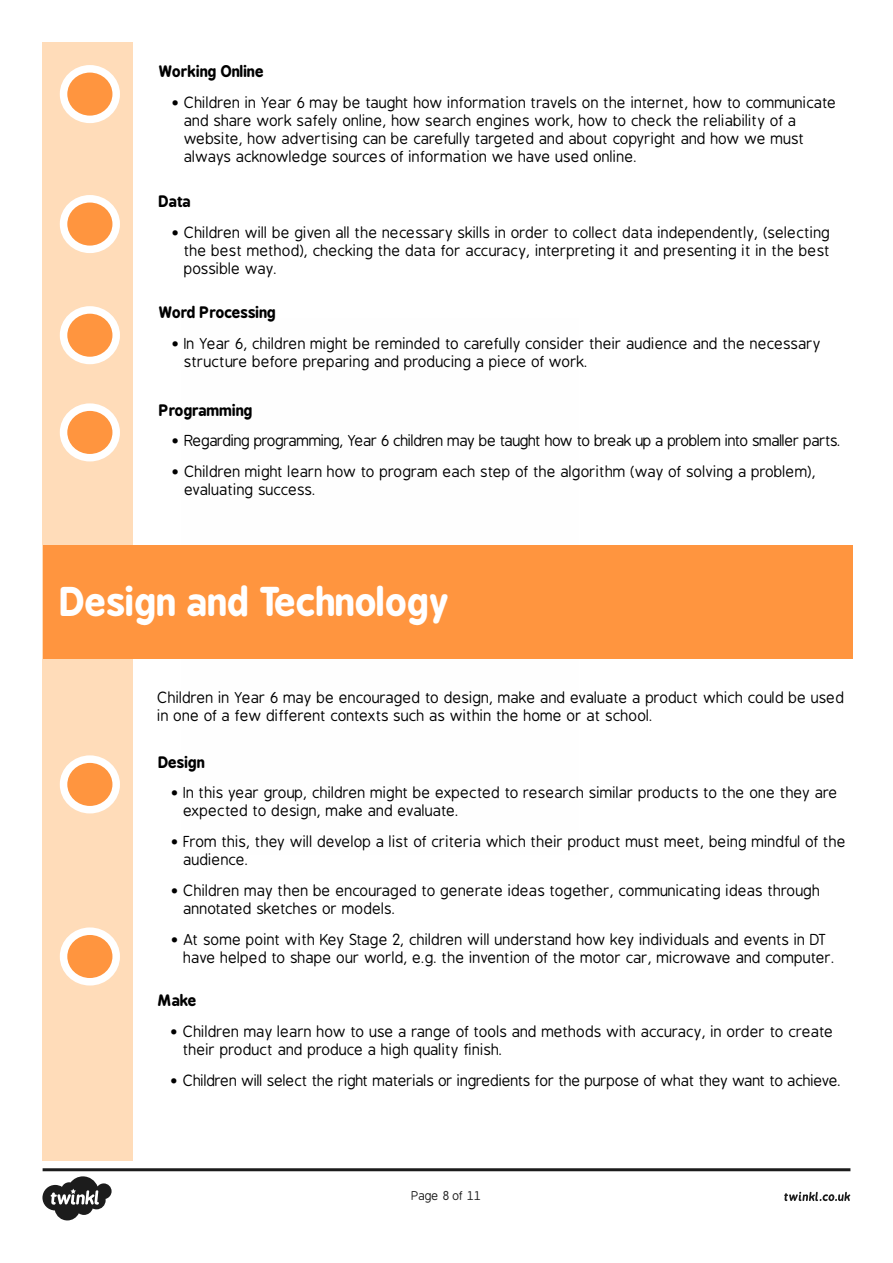
<style>
.page{position:relative;width:893px;height:1263px;background:#fff}
.page>*{position:absolute;margin:0;border:0;box-sizing:border-box;transform-origin:0 0}
.t1{font:700 37.5px "B Preplay";color:#fff}
.t2{font:15px/18px "B Preplay";color:#000}
.t3{font:15px "B Preplay";letter-spacing:-.02em;color:#000}
.t4{font:15px "B Preplay";letter-spacing:-.03em;color:#000}
.t5{font:700 15px "B Preplay";color:#000}
.t6{font:12px "B Preplay";letter-spacing:-.025em;color:#1c1c1c}
</style>
<div class="page">
<div style="left:181px;top:319px;width:398px;height:536px;background:#fbfbfb"></div>
<svg style="left:42px;top:1168px;width:808px;height:52px"></svg>
<div style="left:43px;top:43px;width:90px;height:1118px;background:#ffdcb9"></div>
<div style="left:64px;top:69px;width:52px;height:50px;background:#ff953f;border-radius:50%"></div>
<div style="left:60px;top:65px;width:60px;height:58px;border:8px solid #fff;border-radius:50%"></div>
<div style="left:64px;top:199px;width:52px;height:50px;background:#ff953f;border-radius:50%"></div>
<div style="left:60px;top:195px;width:60px;height:58px;border:8px solid #fff;border-radius:50%"></div>
<div style="left:64px;top:310px;width:52px;height:50px;background:#ff953f;border-radius:50%"></div>
<div style="left:60px;top:306px;width:60px;height:58px;border:8px solid #fff;border-radius:50%"></div>
<div style="left:64px;top:407px;width:52px;height:51px;background:#ff953f;border-radius:50%"></div>
<div style="left:60px;top:403px;width:60px;height:58px;border:8px solid #fff;border-radius:50%"></div>
<div style="left:43px;top:545px;width:809px;height:114px;background:#ff953f"></div>
<div style="left:64px;top:759px;width:52px;height:51px;background:#ff953f;border-radius:50%"></div>
<div style="left:60px;top:755px;width:60px;height:58px;border:8px solid #fff;border-radius:50%"></div>
<div style="left:64px;top:931px;width:52px;height:51px;background:#ff953f;border-radius:50%"></div>
<div style="left:60px;top:927px;width:60px;height:58px;border:8px solid #fff;border-radius:50%"></div>
<p class="t5" style="left:159px;top:63px;width:106px">Working Online</p>
<p class="t2" style="left:184px;top:94px;width:654px;text-indent:-13px">• Children in Year 6 may be taught how information travels on the internet, how to communicate and share work safely online, how search engines work, how to check the reliability of a website, how advertising can be carefully targeted and about copyright and how we must always acknowledge sources of information we have used online.</p>
<p class="t5" style="left:159px;top:193px;width:33px">Data</p>
<p class="t2" style="left:184px;top:224px;width:648px;text-align:justify;text-indent:-13px">• Children will be given all the necessary skills in order to collect data independently, (selecting the best method), checking the data for accuracy, interpreting it and presenting it in the best possible way.</p>
<p class="t5" style="left:159px;top:304px;width:119px">Word Processing</p>
<p class="t2" style="left:184px;top:335px;width:638px;text-indent:-13px">• In Year 6, children might be reminded to carefully consider their audience and the necessary structure before preparing and producing a piece of work.</p>
<p class="t5" style="left:159px;top:401px;width:95px">Programming</p>
<p class="t4" style="left:172px;top:433px;width:671px">• Regarding programming, Year 6 children may be taught how to break up a problem into smaller parts.</p>
<p class="t2" style="left:185px;top:463px;width:633px;text-indent:-13px">• Children might learn how to program each step of the algorithm (way of solving a problem), evaluating success.</p>
<h1 class="t1" style="left:60px;top:580px;width:390px">Design and Technology</h1>
<p class="t2" style="left:158px;top:689px;width:688px">Children in Year 6 may be encouraged to design, make and evaluate a product which could be used in one of a few different contexts such as within the home or at school.</p>
<p class="t5" style="left:158px;top:753px;width:48px">Design</p>
<p class="t2" style="left:184px;top:784px;width:656px;text-indent:-13px">• In this year group, children might be expected to research similar products to the one they are expected to design, make and evaluate.</p>
<p class="t2" style="left:184px;top:833px;width:664px;text-indent:-13px">• From this, they will develop a list of criteria which their product must meet, being mindful of the audience.</p>
<p class="t2" style="left:184px;top:882px;width:638px;text-indent:-13px">• Children may then be encouraged to generate ideas together, communicating ideas through annotated sketches or models.</p>
<p class="t2" style="left:184px;top:931px;width:653px;text-indent:-13px">• At some point with Key Stage 2, children will understand how key individuals and events in DT have helped to shape our world, e.g. the invention of the motor car, microwave and computer.</p>
<p class="t5" style="left:158px;top:991px;width:40px">Make</p>
<p class="t2" style="left:183px;top:1023px;width:652px;text-indent:-13px">• Children may learn how to use a range of tools and methods with accuracy, in order to create their product and produce a high quality finish.</p>
<p class="t3" style="left:171px;top:1072px;width:672px">• Children will select the right materials or ingredients for the purpose of what they want to achieve.</p>
<p class="t6" style="left:412px;top:1189px;width:71px">Page 8 of 11</p>
</div>
